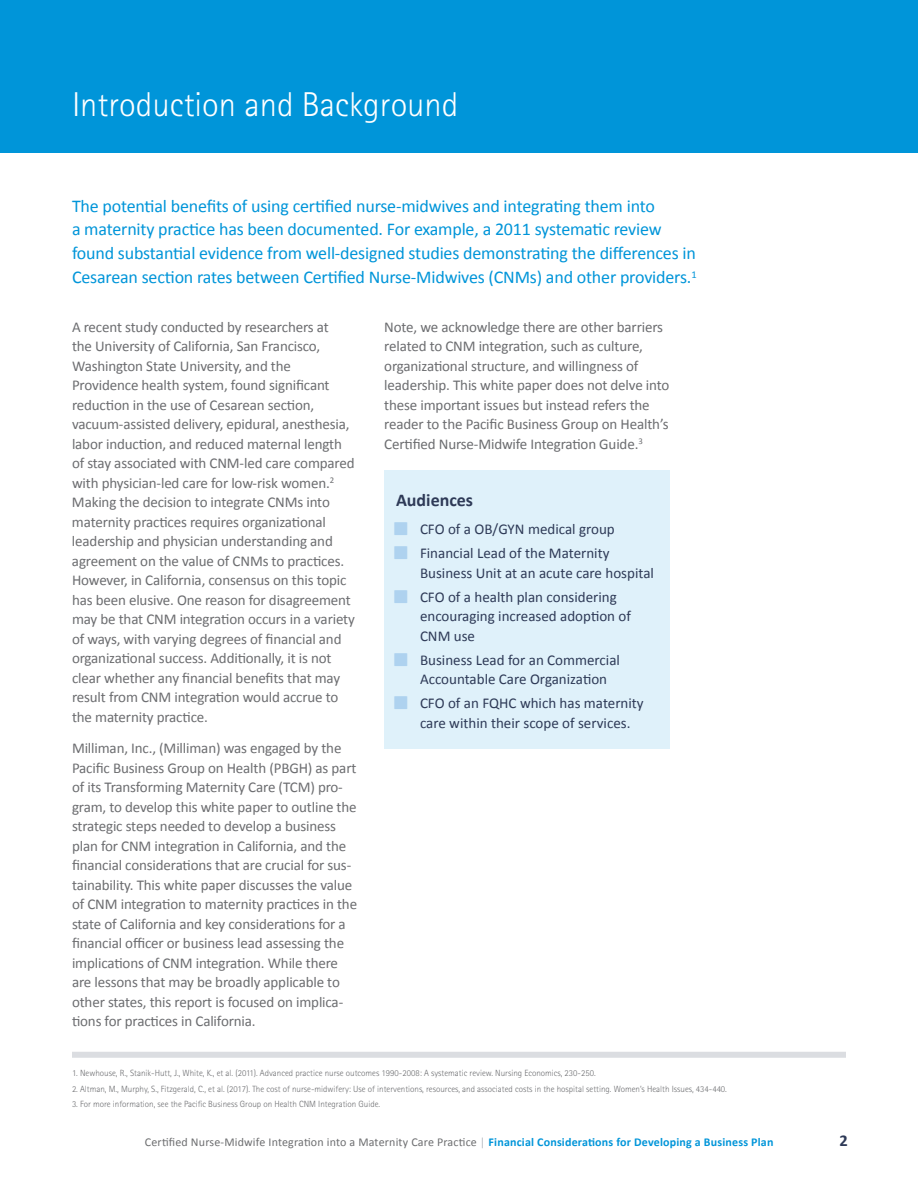
<style>
.page{position:relative;width:918px;height:1188px;background:#fff}
.page>*{position:absolute;margin:0;border:0;box-sizing:border-box;transform-origin:0 0}
.t1{font:300 34.5px "Rotis Sans Serif";color:#fff}
.t2{font:18px/24px "Calibri";letter-spacing:-.01em;color:#0095d9}
.t3{font:700 18px "Calibri";color:#2e3a57}
.t4{font:700 16.5px "Calibri";color:#2e3a57}
.t5{font:15px/19.5px "Calibri";letter-spacing:-.01em;color:#6c6d70}
.t6{font:15px/19.5px "Calibri";color:#2e3a57}
.t7{font:12px "Calibri";letter-spacing:.015em;color:#6d6e70}
.t8{font:300 9px "Rotis Sans Serif";color:#6c6d70}
.s1{color:#b5bac2}
.s2{font-weight:700;color:#0095d9}
</style>
<div class="page">
<div style="left:0;top:0;width:918px;height:153px;background:#0095d9"></div>
<div style="left:72px;top:1052px;width:774px;height:6px;background:#dbdde1"></div>
<div style="left:384px;top:471px;width:286px;height:278px;background:#dff1fa"></div>
<h1 class="t1" style="left:72px;top:85px;width:388px">Introduction and Background</h1>
<p class="t2" style="left:72px;top:194px;width:626px">The potential benefits of using certified nurse-midwives and integrating them into<br>a maternity practice has been documented. For example, a 2011 systematic review found substantial evidence from well-designed studies demonstrating the differences in Cesarean section rates between Certified Nurse-Midwives (CNMs) and other providers.<sup>1</sup></p>
<p class="t5" style="left:72px;top:317px;width:284px">A recent study conducted by researchers at<br>the University of California, San Francisco, Washington State University, and the Providence health system, found significant reduction in the use of Cesarean section, vacuum-assisted delivery, epidural, anesthesia, labor induction, and reduced maternal length of stay associated with CNM-led care compared with physician-led care for low-risk women.<sup>2<br></sup>Making the decision to integrate CNMs into maternity practices requires organizational leadership and physician understanding and agreement on the value of CNMs to practices.<br>However, in California, consensus on this topic has been elusive. One reason for disagreement may be that CNM integration occurs in a variety of ways, with varying degrees of financial and organizational success. Additionally, it is not clear whether any financial benefits that may result from CNM integration would accrue to the maternity practice.</p>
<p class="t5" style="left:72px;top:738px;width:287px">Milliman, Inc., (Milliman) was engaged by the Pacific Business Group on Health (PBGH) as part of its Transforming Maternity Care (TCM) pro&shy;gram, to develop this white paper to outline the strategic steps needed to develop a business plan for CNM integration in California, and the financial considerations that are crucial for sus&shy;tainability. This white paper discusses the value of CNM integration to maternity practices in the state of California and key considerations for a financial officer or business lead assessing the implications of CNM integration. While there are lessons that may be broadly applicable to other states, this report is focused on implica&shy;tions for practices in California.</p>
<p class="t5" style="left:384px;top:317px;width:287px">Note, we acknowledge there are other barriers related to CNM integration, such as culture, organizational structure, and willingness of leadership. This white paper does not delve into these important issues but instead refers the reader to the Pacific Business Group on Health’s Certified Nurse-Midwife Integration Guide.<sup>3</sup></p>
<p class="t3" style="left:396px;top:488px;width:79px">Audiences</p>
<p class="t6" style="left:420px;top:517px;width:196px;line-height:24px">CFO of a OB/GYN medical group<br>Financial Lead of the Maternity</p>
<p class="t6" style="left:420px;top:561px;width:235px;line-height:24px">Business Unit at an acute care hospital<br>CFO of a health plan considering</p>
<p class="t6" style="left:420px;top:606px;width:213px">encouraging increased adoption of<br>CNM use</p>
<p class="t6" style="left:420px;top:650px;width:202px">Business Lead for an Commercial<br>Accountable Care Organization</p>
<p class="t6" style="left:420px;top:693px;width:225px">CFO of an FQHC which has maternity care within their scope of services.</p>
<p class="t8" style="left:72px;top:1068px;width:525px">1. Newhouse, R., Stanik-Hutt, J., White, K., et al. (2011). Advanced practice nurse outcomes 1990-2008: A systematic review. Nursing Economics, 230-250.</p>
<p class="t8" style="left:72px;top:1084px;width:656px">2. Altman, M., Murphy, S., Fitzgerald, C., et al. (2017). The cost of nurse-midwifery: Use of interventions, resources, and associated costs in the hospital setting. Women’s Health Issues, 434-440.</p>
<p class="t8" style="left:72px;top:1099px;width:310px">3. For more information, see the Pacific Business Group on Health CNM Integration Guide.</p>
<p class="t7" style="left:145px;top:1134px;width:630px">Certified Nurse-Midwife Integration into a Maternity Care Practice <span class="s1">|</span> <span class="s2">Financial Considerations for Developing a Business Plan</span></p>
<p class="t4" style="left:839px;top:1130px;width:10px">2</p>
</div>
